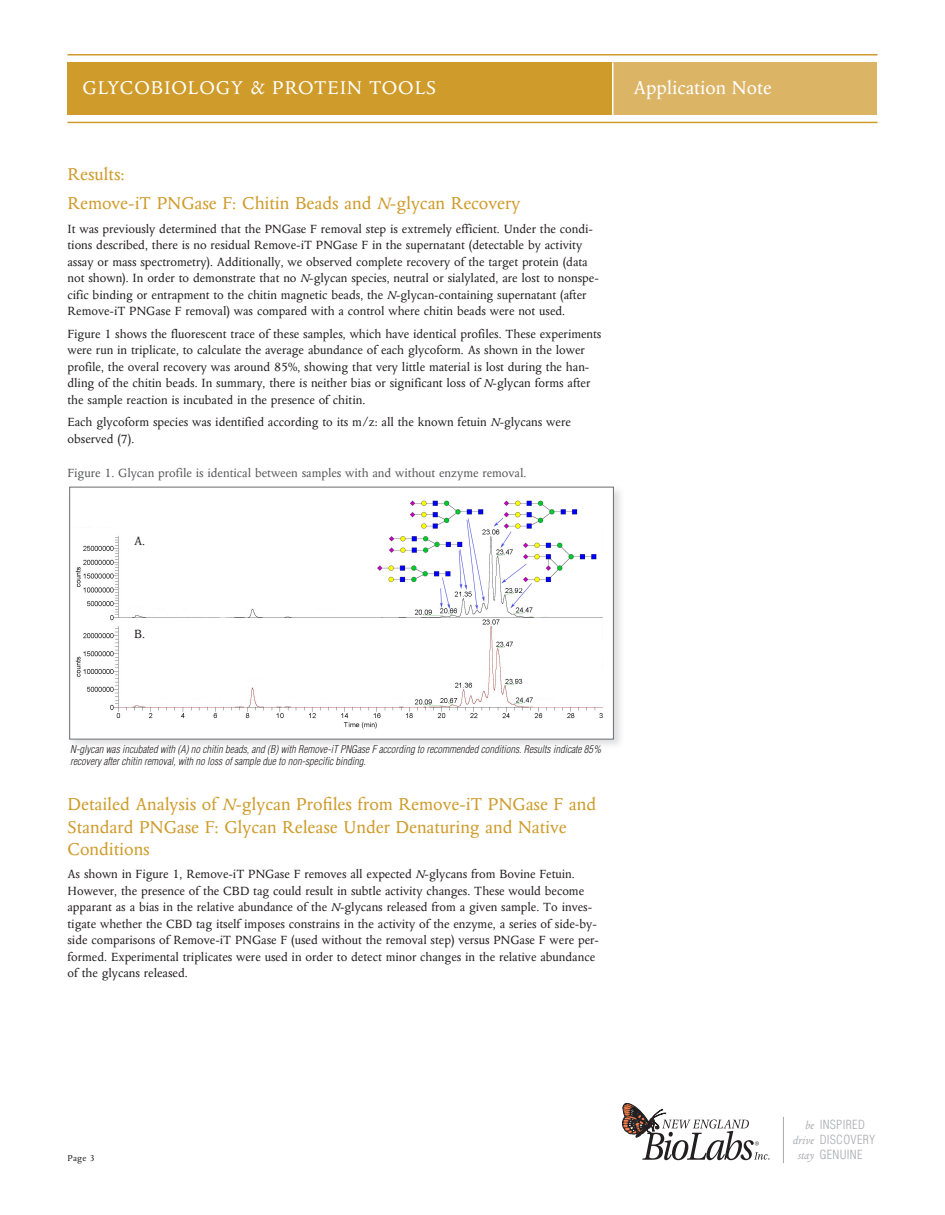
<style>
.page{position:relative;width:945px;height:1215px;background:#fff}
.page>*{position:absolute;margin:0;border:0;box-sizing:border-box;transform-origin:0 0}
.t1{font:21px "Columbus MT Pro";letter-spacing:.04em;color:#fff}
.t2{font:21px "Columbus MT Pro";letter-spacing:.015em;color:#fff}
.Subhead2{font:19.5px/22.5px "Columbus MT Pro";color:#cf9b2a}
.Subhead_1_Mkt_Sht_09{font:19.5px "Columbus MT Pro";color:#cf9b2a}
.Body_Text_Mkt_Sht_09{font:13.5px/16.5px "Columbus MT Pro";color:#231f20}
.Gel_Chart_Headers_09{font:13.5px "Columbus MT Pro";color:#57585a}
.Gel_Chart_Headers_09-2{font:13.5px "Columbus MT Pro";color:#231f20}
.t3{font:300 condensed 12.3px/15.3px "Helvetica LT Std";letter-spacing:.025em;color:#a8a9ad;text-align:center}
.Caption_09{font:italic 300 condensed 10.5px/12.6px "Helvetica LT Std";color:#231f20}
.Footnote_Sheets_09{font:9.75px "Columbus MT Pro";color:#231f20}
.s1{font-style:italic}
.s2{font-family:"Columbus MT Pro";font-weight:400;font-style:italic;font-stretch:normal}
</style>
<div class="page">
<div style="left:68px;top:62px;width:810px;height:53px;background:#dcb466"></div>
<hr style="left:68px;top:54px;width:810px;height:2px;background:#cf9b2a">
<hr style="left:68px;top:122px;width:810px;height:1px;background:#cf9b2a">
<div style="left:68px;top:62px;width:545px;height:53px;background:#cf9b2a"></div>
<hr style="left:612px;top:62px;width:2px;height:53px;background:#fff">
<svg style="left:622px;top:1103px;width:147px;height:57px"></svg>
<hr style="left:783px;top:1117px;width:1px;height:46px;background:#a8a9ad">
<div style="left:67px;top:485px;width:558px;height:265px;background:#a8a9ad;opacity:.39"></div>
<div style="left:69px;top:487px;width:545px;height:253px;background:#fff;border:1px solid #6c6d70"></div>
<img style="left:75px;top:500px;width:528px;height:228px">
<div style="left:113px;top:493px;width:271px;height:36px;background:#fff"></div>
<div style="left:132px;top:561px;width:121px;height:12px;background:#fff"></div>
<div style="left:131px;top:640px;width:199px;height:14px;background:#fff"></div>
<h1 class="t1" style="left:83px;top:77px;width:355px">GLYCOBIOLOGY &amp; PROTEIN TOOLS</h1>
<h1 class="t2" style="left:634px;top:77px;width:140px">Application Note</h1>
<p class="Subhead_1_Mkt_Sht_09" style="left:68px;top:164px;width:59px">Results:</p>
<p class="Subhead_1_Mkt_Sht_09" style="left:68px;top:193px;width:454px">Remove-iT PNGase F: Chitin Beads and <span class="s1">N</span>-glycan Recovery</p>
<p class="Body_Text_Mkt_Sht_09" style="left:68px;top:220px;width:533px">It was previously determined that the PNGase F removal step is extremely efficient. Under the condi&shy;tions described, there is no residual Remove-iT PNGase F in the supernatant (detectable by activity assay or mass spectrometry). Additionally, we observed complete recovery of the target protein (data not shown). In order to demonstrate that no <span class="s1">N</span>-glycan species, neutral or sialylated, are lost to nonspe&shy;cific binding or entrapment to the chitin magnetic beads, the <span class="s1">N</span>-glycan-containing supernatant (after Remove-iT PNGase F removal) was compared with a control where chitin beads were not used.</p>
<p class="Body_Text_Mkt_Sht_09" style="left:68px;top:325px;width:535px">Figure 1 shows the fluorescent trace of these samples, which have identical profiles. These experiments were run in triplicate, to calculate the average abundance of each glycoform. As shown in the lower profile, the overal recovery was around 85%, showing that very little material is lost during the han&shy;dling of the chitin beads. In summary, there is neither bias or significant loss of <span class="s1">N</span>-glycan forms after the sample reaction is incubated in the presence of chitin.</p>
<p class="Body_Text_Mkt_Sht_09" style="left:68px;top:414px;width:505px">Each glycoform species was identified according to its m/z: all the known fetuin <span class="s1">N</span>-glycans were observed (7).</p>
<p class="Gel_Chart_Headers_09" style="left:68px;top:465px;width:460px">Figure 1. Glycan profile is identical between samples with and without enzyme removal.</p>
<p class="Gel_Chart_Headers_09-2" style="left:134px;top:534px;width:13px">A.</p>
<p class="Gel_Chart_Headers_09-2" style="left:134px;top:627px;width:12px">B.</p>
<p class="Caption_09" style="left:70px;top:743px;width:533px">N-glycan was incubated with (A) no chitin beads, and (B) with Remove-iT PNGase F according to recommended conditions. Results indicate 85% recovery after chitin removal, with no loss of sample due to non-specific binding.</p>
<p class="Subhead2" style="left:68px;top:793px;width:530px">Detailed Analysis of <span class="s1">N</span>-glycan Profiles from Remove-iT PNGase F and<br>Standard PNGase F: Glycan Release Under Denaturing and Native<br>Conditions</p>
<p class="Body_Text_Mkt_Sht_09" style="left:68px;top:866px;width:533px">As shown in Figure 1, Remove-iT PNGase F removes all expected <span class="s1">N</span>-glycans from Bovine Fetuin.<br>However, the presence of the CBD tag could result in subtle activity changes. These would become apparant as a bias in the relative abundance of the <span class="s1">N</span>-glycans released from a given sample. To inves&shy;tigate whether the CBD tag itself imposes constrains in the activity of the enzyme, a series of side-by&shy;side comparisons of Remove-iT PNGase F (used without the removal step) versus PNGase F were per&shy;formed. Experimental triplicates were used in order to detect minor changes in the relative abundance of the glycans released.</p>
<p class="t3" style="left:793px;top:1116px;width:84px"><span class="s2">be</span> INSPIRED <span class="s2">drive</span> DISCOVERY</p>
<p class="Footnote_Sheets_09" style="left:68px;top:1152px;width:29px">Page 3</p>
<p class="t3" style="left:798px;top:1147px;width:66px"><span class="s2">stay</span> GENUINE</p>
</div>
